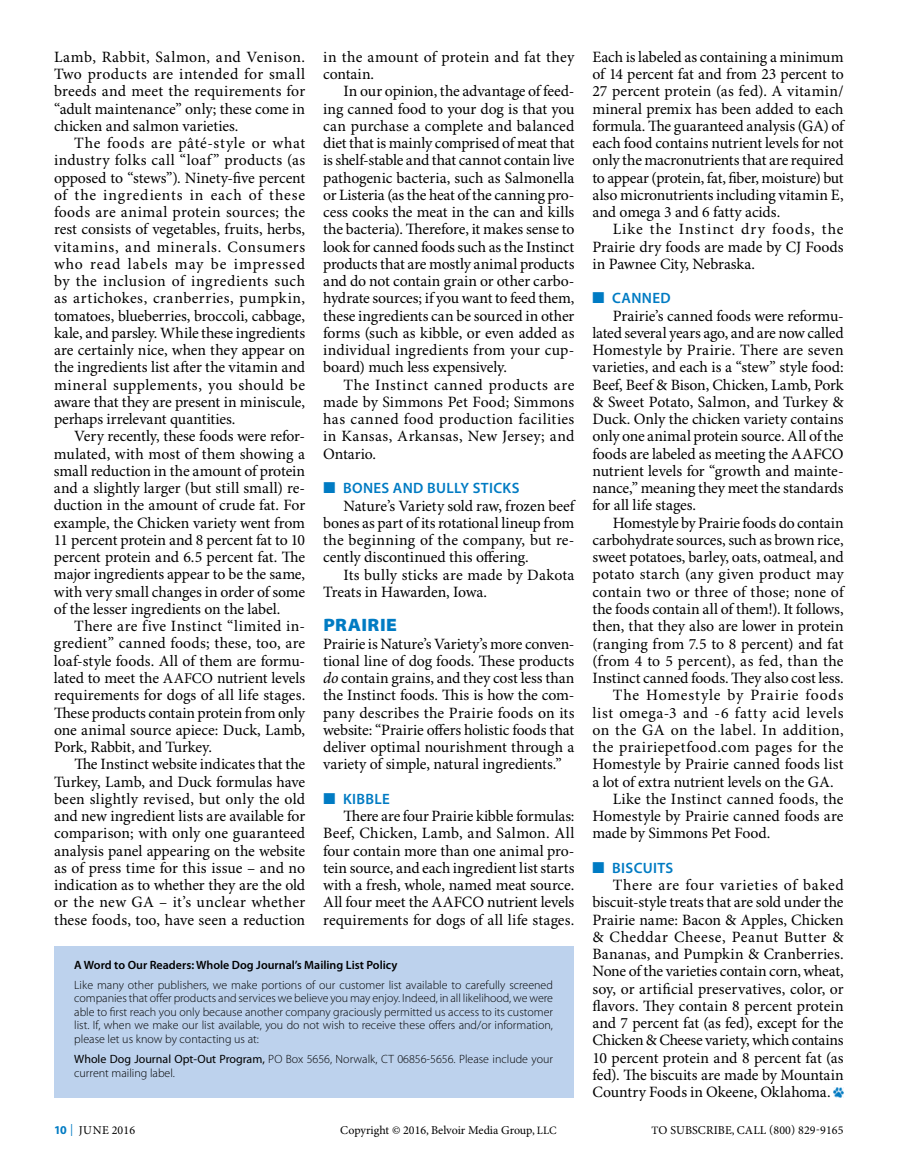
<style>
.page{position:relative;width:918px;height:1175px;background:#fff}
.page>*{position:absolute;margin:0;border:0;box-sizing:border-box;transform-origin:0 0}
.t1{font:900 semi-expanded 18px "Myriad Pro";color:#007bc3}
.t2{font:15.75px/17.2px "Minion Pro";color:#000;text-align:justify}
.t3{font:15.75px "Minion Pro";letter-spacing:.02em;color:#000}
.t4{font:15.75px "Minion Pro";letter-spacing:.04em;color:#000}
.t5{font:15.75px "Minion Pro";letter-spacing:-.025em;color:#000}
.t6{font:15.75px "Minion Pro";letter-spacing:.035em;color:#000}
.t7{font:600 15px "Myriad Pro";letter-spacing:.025em;color:#007bc3}
.t8{font:300 12px/13.5px "Myriad Pro";color:#000;text-align:justify}
.t9{font:12px "Minion Pro";letter-spacing:.01em;color:#000}
.t10{font:600 12px "Myriad Pro";color:#000}
.s1{font-size:15px}
.s2{font-style:italic}
.s3{font-weight:400}
.s4{font-family:"Myriad Pro";font-weight:700;color:#007bc3}
.s5{color:#007bc3}
.s6{font-size:11.25px}
</style>
<div class="page">
<svg style="left:834px;top:1087px;width:10px;height:10px"></svg>
<div style="left:54px;top:946px;width:519px;height:151px;background:#bdd2ed"></div>
<p class="t2" style="left:54px;top:49px;width:253px">Lamb, Rabbit, Salmon, and Venison.<br>Two products are intended for small breeds and meet the requirements for “adult maintenance” only; these come in chicken and salmon varieties.</p>
<p class="t2" style="left:54px;top:135px;width:253px;text-indent:20px">The foods are pâté-style or what industry folks call “loaf” products (as opposed to “stews”). Ninety-five percent of the ingredients in each of these foods are animal protein sources; the rest consists of vegetables, fruits, herbs, vitamins, and minerals. Consumers who read labels may be impressed by the inclusion of ingredients such as artichokes, cranberries, pumpkin, tomatoes, blueberries, broccoli, cabbage, kale, and parsley. While these ingredients are certainly nice, when they appear on the ingredients list after the vitamin and mineral supplements, you should be aware that they are present in miniscule, perhaps irrelevant quantities.</p>
<p class="t2" style="left:54px;top:428px;width:253px;text-indent:20px">Very recently, these foods were refor&shy;mulated, with most of them showing a small reduction in the amount of protein and a slightly larger (but still small) re&shy;duction in the amount of crude fat. For example, the Chicken variety went from 11 percent protein and 8 percent fat to 10 percent protein and 6.5 percent fat. The major ingredients appear to be the same, with very small changes in order of some of the lesser ingredients on the label.</p>
<p class="t2" style="left:54px;top:618px;width:253px;text-indent:20px">There are five Instinct “limited in&shy;gredient” canned foods; these, too, are loaf-style foods. All of them are formu&shy;lated to meet the <span class="s1">AA FCO</span> nutrient levels requirements for dogs of all life stages.<br>These products contain protein from only one animal source apiece: Duck, Lamb, Pork, Rabbit, and Turkey.</p>
<p class="t2" style="left:54px;top:756px;width:253px;text-indent:20px">The Instinct website indicates that the Turkey, Lamb, and Duck formulas have been slightly revised, but only the old and new ingredient lists are available for comparison; with only one guaranteed analysis panel appearing on the website as of press time for this issue – and no indication as to whether they are the old or the new GA – it’s unclear whether these foods, too, have seen a reduction</p>
<p class="t2" style="left:323px;top:49px;width:253px">in the amount of protein and fat they contain.</p>
<p class="t2" style="left:323px;top:83px;width:253px;text-indent:20px">In our opinion, the advantage of feed&shy;ing canned food to your dog is that you can purchase a complete and balanced diet that is mainly comprised of meat that is shelf-stable and that cannot contain live pathogenic bacteria, such as Salmonella or Listeria (as the heat of the canning pro&shy;cess cooks the meat in the can and kills the bacteria). Therefore, it makes sense to look for canned foods such as the Instinct products that are mostly animal products and do not contain grain or other carbo&shy;hydrate sources; if you want to feed them, these ingredients can be sourced in other forms (such as kibble, or even added as individual ingredients from your cup&shy;board) much less expensively.</p>
<p class="t2" style="left:323px;top:376px;width:253px;text-indent:20px">The Instinct canned products are made by Simmons Pet Food; Simmons has canned food production facilities in Kansas, Arkansas, New Jersey; and Ontario.</p>
<p class="t7" style="left:323px;top:478px;width:198px">■ Bones and bully sticks</p>
<p class="t2" style="left:323px;top:497px;width:253px;text-indent:20px">Nature’s Variety sold raw, frozen beef bones as part of its rotational lineup from the beginning of the company, but re&shy;cently discontinued this offering.</p>
<p class="t2" style="left:323px;top:566px;width:253px;text-indent:20px">Its bully sticks are made by Dakota<br>Treats in Hawarden, Iowa.</p>
<p class="t1" style="left:323px;top:615px;width:12px">PRAIRI</p>
<p class="t1" style="left:386px;top:615px;width:12px">E</p>
<p class="t2" style="left:323px;top:635px;width:253px">Prairie is Nature’s Variety’s more conven&shy;tional line of dog foods. These products <span class="s2">do</span> contain grains, and they cost less than the Instinct foods. This is how the com&shy;pany describes the Prairie foods on its website: “Prairie offers holistic foods that deliver optimal nourishment through a variety of simple, natural ingredients.”</p>
<p class="t7" style="left:323px;top:789px;width:68px">■ Kibble</p>
<p class="t2" style="left:323px;top:808px;width:253px;text-indent:20px">There are four Prairie kibble formulas:<br>Beef, Chicken, Lamb, and Salmon. All four contain more than one animal pro&shy;tein source, and each ingredient list starts with a fresh, whole, named meat source.<br>All four meet the AAFCO nutrient levels requirements for dogs of all life stages.</p>
<p class="t10" style="left:74px;top:957px;width:325px">A Word to Our Readers: Whole Dog Journal’s Mailing List Policy</p>
<p class="t8" style="left:74px;top:978px;width:480px">Like many other publishers, we make portions of our customer list available to carefully screened companies that offer products and services we believe you may enjoy. I ndeed, in all likelihood, we were able to first reach you only because another company graciously permitted us access to its customer list. If, when we make our list available, you do not wish to receive these offers and/or information, please let us know by contacting us at:</p>
<p class="t8" style="left:74px;top:1052px;width:480px"><span class="s3">Whole Dog Journal Opt-Out Program,</span> PO Box 5656, Norwalk, CT 06856-5656. Please include your current mailing label.</p>
<p class="t2" style="left:592px;top:49px;width:253px">Each is labeled as containing a minimum of 14 percent fat and from 23 percent to 27 percent protein (as fed). A vitamin/ mineral premix has been added to each formula. The guaranteed analysis (GA) of each food contains nutrient levels for not only the macronutrients that are required to appear (protein, fat, fiber, moisture) but also micronutrients including vitamin E, and omega 3 and 6 fatty acids.</p>
<p class="t2" style="left:592px;top:221px;width:253px;text-indent:20px">Like the Instinct dry foods, the Prairie dry foods are made by CJ Foods in Pawnee City, Nebraska.</p>
<p class="t7" style="left:593px;top:289px;width:78px">■ Canned</p>
<p class="t2" style="left:592px;top:308px;width:253px;text-indent:20px">Prairie’s canned foods were reformu&shy;lated several years ago, and are now called Homestyle by Prairie. There are seven varieties, and each is a “stew” style food:<br>Beef, Beef &amp; Bison, Chicken, Lamb, Pork &amp; Sweet Potato, Salmon, and Turkey &amp; Duck. Only the chicken variety contains only one animal protein source. All of the foods are labeled as meeting the AAFCO nutrient levels for “growth and mainte&shy;nance,” meaning they meet the standards for all life stages.</p>
<p class="t5" style="left:613px;top:513px;width:232px">Homestyle by Prairie foods do contain</p>
<p class="t2" style="left:592px;top:532px;width:253px">carbohydrate sources, such as brown rice,</p>
<p class="t2" style="left:592px;top:549px;width:253px">sweet potatoes, barley, oats, oatmeal, and</p>
<p class="t3" style="left:592px;top:565px;width:253px">potato starch (any given product may</p>
<p class="t2" style="left:592px;top:583px;width:253px">contain two or three of those; none of</p>
<p class="t2" style="left:592px;top:601px;width:253px">the foods contain all of them!). It follows,</p>
<p class="t2" style="left:592px;top:618px;width:253px">then, that they also are lower in protein</p>
<p class="t2" style="left:592px;top:635px;width:253px">(ranging from 7.5 to 8 percent) and fat</p>
<p class="t3" style="left:592px;top:651px;width:253px">(from 4 to 5 percent), as fed, than the</p>
<p class="t2" style="left:592px;top:670px;width:253px">Instinct canned foods. They also cost less.</p>
<p class="t4" style="left:613px;top:686px;width:232px">The Homestyle by Prairie foods</p>
<p class="t4" style="left:592px;top:703px;width:253px">list omega-3 and -6 fatty acid levels</p>
<p class="t6" style="left:592px;top:720px;width:253px">on the GA on the label. In addition,</p>
<p class="t3" style="left:592px;top:737px;width:253px">the prairiepetfood.com pages for the</p>
<p class="t2" style="left:592px;top:756px;width:253px">Homestyle by Prairie canned foods list</p>
<p class="t2" style="left:592px;top:773px;width:243px">a lot of extra nutrient levels on the GA.</p>
<p class="t3" style="left:613px;top:789px;width:232px">Like the Instinct canned foods, the</p>
<p class="t2" style="left:592px;top:808px;width:253px">Homestyle by Prairie canned foods are</p>
<p class="t2" style="left:592px;top:825px;width:180px">made by Simmons Pet Food.</p>
<p class="t7" style="left:593px;top:858px;width:82px">■ Biscuits</p>
<p class="t2" style="left:592px;top:877px;width:253px;text-indent:20px">There are four varieties of baked biscuit-style treats that are sold under the Prairie name: Bacon &amp; Apples, Chicken &amp; Cheddar Cheese, Peanut Butter &amp; Bananas, and Pumpkin &amp; Cranberries.<br>None of the varieties contain corn, wheat, soy, or artificial preservatives, color, or flavors. They contain 8 percent protein and 7 percent fat (as fed), except for the Chicken &amp; Cheese variety, which contains 10 percent protein and 8 percent fat (as fed). The biscuits are made by Mountain Country Foods in Okeene, Oklahoma.</p>
<p class="t9" style="left:54px;top:1123px;width:83px"><span class="s4">10</span> <span class="s5">|</span> june 2016</p>
<p class="t9" style="left:340px;top:1123px;width:218px">Copyright © 2016, Belvoir Media Group, <span class="s6">LLC</span></p>
<p class="t9" style="left:652px;top:1123px;width:193px"><span class="s6">T</span>o subscribe, call (800) 829-9165</p>
</div>
